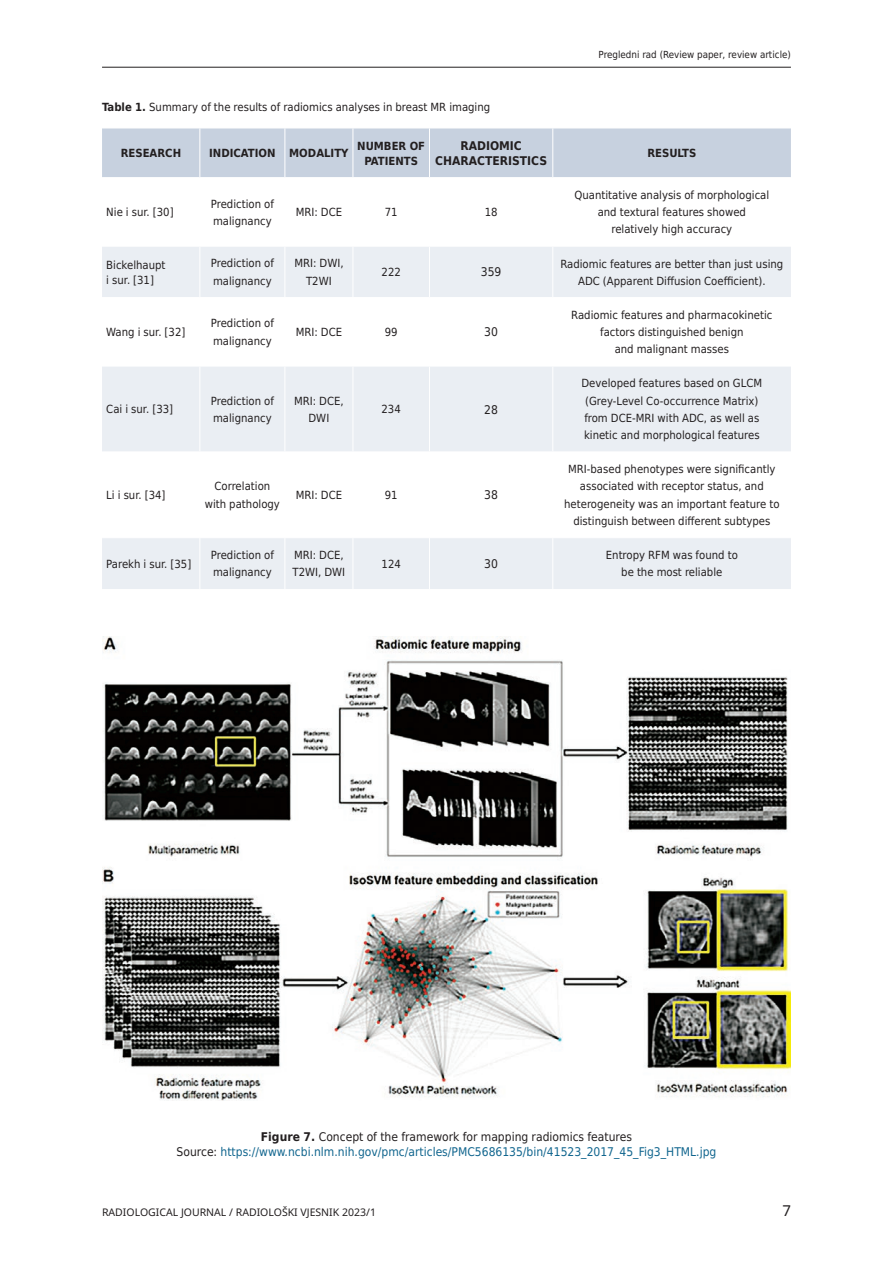
<style>
.page{position:relative;width:893px;height:1263px;background:#fff}
.page>*{position:absolute;margin:0;border:0;box-sizing:border-box;transform-origin:0 0}
.t1{font:15px "Noto Sans";color:#231f20}
.t2{font:12px/15px "DejaVu Sans Condensed";color:#10658e;text-align:center}
.t3{font:700 12px/15px "DejaVu Sans Condensed";color:#231f20;text-align:center}
.t4{font:12px "DejaVu Sans Condensed";color:#231f20}
.t5{font:11.25px/17.2px "DejaVu Sans Condensed";color:#231f20}
.t6{font:700 11.25px/15px "DejaVu Sans Condensed";color:#231f20;text-align:center}
.t7{font:10.5px "Noto Sans";color:#231f20}
.t8{font:9.75px "DejaVu Sans Condensed";color:#231f20}
.s1{font-weight:700}
.s2{font-weight:700;color:#231f20}
.s3{color:#231f20}
</style>
<div class="page">
<div style="left:102px;top:129px;width:689px;height:48px;background:#c7d1df"></div>
<svg style="left:102px;top:247px;width:689px;height:342px;fill:#ebeef3"></svg>
<hr style="left:199px;top:128px;width:1px;height:49px;background:#fff">
<hr style="left:285px;top:128px;width:1px;height:49px;background:#fff">
<hr style="left:353px;top:128px;width:1px;height:49px;background:#fff">
<hr style="left:429px;top:128px;width:1px;height:49px;background:#fff">
<hr style="left:552px;top:128px;width:1px;height:49px;background:#fff">
<hr style="left:199px;top:247px;width:1px;height:50px;background:#fff">
<hr style="left:285px;top:247px;width:1px;height:50px;background:#fff">
<hr style="left:353px;top:247px;width:1px;height:50px;background:#fff">
<hr style="left:429px;top:247px;width:1px;height:50px;background:#fff">
<hr style="left:552px;top:247px;width:1px;height:50px;background:#fff">
<hr style="left:102px;top:297px;width:98px;height:1px;background:#fff">
<hr style="left:200px;top:297px;width:85px;height:1px;background:#fff">
<hr style="left:199px;top:298px;width:1px;height:68px;background:#fff">
<hr style="left:285px;top:297px;width:68px;height:1px;background:#fff">
<hr style="left:285px;top:298px;width:1px;height:68px;background:#fff">
<hr style="left:353px;top:297px;width:76px;height:1px;background:#fff">
<hr style="left:353px;top:298px;width:1px;height:68px;background:#fff">
<hr style="left:429px;top:297px;width:124px;height:1px;background:#fff">
<hr style="left:429px;top:298px;width:1px;height:68px;background:#fff">
<hr style="left:553px;top:297px;width:238px;height:1px;background:#fff">
<hr style="left:552px;top:298px;width:1px;height:68px;background:#fff">
<hr style="left:102px;top:366px;width:98px;height:1px;background:#fff">
<hr style="left:200px;top:366px;width:85px;height:1px;background:#fff">
<hr style="left:199px;top:366px;width:1px;height:85px;background:#fff">
<hr style="left:285px;top:366px;width:68px;height:1px;background:#fff">
<hr style="left:285px;top:366px;width:1px;height:85px;background:#fff">
<hr style="left:353px;top:366px;width:76px;height:1px;background:#fff">
<hr style="left:353px;top:366px;width:1px;height:85px;background:#fff">
<hr style="left:429px;top:366px;width:124px;height:1px;background:#fff">
<hr style="left:429px;top:366px;width:1px;height:85px;background:#fff">
<hr style="left:553px;top:366px;width:238px;height:1px;background:#fff">
<hr style="left:552px;top:366px;width:1px;height:85px;background:#fff">
<hr style="left:102px;top:451px;width:98px;height:1px;background:#fff">
<hr style="left:200px;top:451px;width:85px;height:1px;background:#fff">
<hr style="left:199px;top:452px;width:1px;height:85px;background:#fff">
<hr style="left:285px;top:451px;width:68px;height:1px;background:#fff">
<hr style="left:285px;top:452px;width:1px;height:85px;background:#fff">
<hr style="left:353px;top:451px;width:76px;height:1px;background:#fff">
<hr style="left:353px;top:452px;width:1px;height:85px;background:#fff">
<hr style="left:429px;top:451px;width:124px;height:1px;background:#fff">
<hr style="left:429px;top:452px;width:1px;height:85px;background:#fff">
<hr style="left:553px;top:451px;width:238px;height:1px;background:#fff">
<hr style="left:552px;top:452px;width:1px;height:85px;background:#fff">
<hr style="left:102px;top:537px;width:98px;height:1px;background:#fff">
<hr style="left:200px;top:537px;width:85px;height:1px;background:#fff">
<hr style="left:199px;top:538px;width:1px;height:51px;background:#fff">
<hr style="left:285px;top:537px;width:68px;height:1px;background:#fff">
<hr style="left:285px;top:538px;width:1px;height:51px;background:#fff">
<hr style="left:353px;top:537px;width:76px;height:1px;background:#fff">
<hr style="left:353px;top:538px;width:1px;height:51px;background:#fff">
<hr style="left:429px;top:537px;width:124px;height:1px;background:#fff">
<hr style="left:429px;top:538px;width:1px;height:51px;background:#fff">
<hr style="left:553px;top:537px;width:238px;height:1px;background:#fff">
<hr style="left:552px;top:538px;width:1px;height:51px;background:#fff">
<img style="left:102px;top:637px;width:689px;height:463px">
<hr style="left:102px;top:67px;width:689px;height:1px;background:#231f20">
<p class="t8" style="left:599px;top:46px;width:194px">Pregledni rad (Review paper, review article)</p>
<p class="t5" style="left:102px;top:98px;width:390px"><span class="s1">Table 1.</span> Summary of the results of radiomics analyses in breast MR imaging</p>
<p class="t6" style="left:121px;top:145px;width:62px">RESEARCH</p>
<p class="t6" style="left:209px;top:145px;width:141px">INDICATION MODALITY</p>
<p class="t6" style="left:357px;top:138px;width:70px">NUMBER OF<br>PATIENTS</p>
<p class="t3" style="left:435px;top:138px;width:114px">RADIOMIC<br>CHARACTERISTICS</p>
<p class="t6" style="left:647px;top:145px;width:51px">RESULTS</p>
<p class="t5" style="left:106px;top:203px;width:69px">Nie i sur. [30]</p>
<p class="t5" style="left:211px;top:195px;width:65px">Prediction of malignancy</p>
<p class="t5" style="left:296px;top:203px;width:48px">MRI: DCE</p>
<p class="t5" style="left:385px;top:203px;width:14px">71</p>
<p class="t5" style="left:485px;top:203px;width:14px">18</p>
<p class="t5" style="left:574px;top:186px;width:196px;text-align:center">Quantitative analysis of morphological and textural features showed relatively high accuracy</p>
<p class="t5" style="left:106px;top:257px;width:61px;line-height:15px">Bickelhaupt i sur. [31]</p>
<p class="t5" style="left:211px;top:255px;width:65px">Prediction of malignancy</p>
<p class="t5" style="left:294px;top:255px;width:51px;text-align:center">MRI: DWI,<br>T2WI</p>
<p class="t5" style="left:382px;top:263px;width:21px">222</p>
<p class="t4" style="left:481px;top:262px;width:22px">359</p>
<p class="t5" style="left:560px;top:255px;width:224px;text-align:center">Radiomic features are better than just using<br>ADC (Apparent Diffusion Coefficient).</p>
<p class="t5" style="left:106px;top:323px;width:81px">Wang i sur. [32]</p>
<p class="t5" style="left:211px;top:314px;width:65px">Prediction of malignancy</p>
<p class="t5" style="left:296px;top:323px;width:48px">MRI: DCE</p>
<p class="t5" style="left:385px;top:323px;width:14px">99</p>
<p class="t4" style="left:484px;top:322px;width:15px">30</p>
<p class="t5" style="left:106px;top:400px;width:68px">Cai i sur. [33]</p>
<p class="t5" style="left:211px;top:392px;width:65px">Prediction of malignancy</p>
<p class="t5" style="left:294px;top:392px;width:51px;text-align:center">MRI: DCE,<br>DWI</p>
<p class="t5" style="left:382px;top:400px;width:21px">234</p>
<p class="t4" style="left:484px;top:399px;width:15px">28</p>
<p class="t5" style="left:106px;top:486px;width:61px">Li i sur. [34]</p>
<p class="t5" style="left:205px;top:477px;width:77px;text-align:center">Correlation with pathology</p>
<p class="t5" style="left:296px;top:486px;width:48px">MRI: DCE</p>
<p class="t5" style="left:385px;top:486px;width:14px">91</p>
<p class="t4" style="left:484px;top:485px;width:15px">38</p>
<p class="t5" style="left:571px;top:306px;width:203px;text-align:center">Radiomic features and pharmacokinetic factors distinguished benign<br>and malignant masses</p>
<p class="t5" style="left:581px;top:374px;width:182px">Developed features based on GLCM (Grey-Level Co-occurrence Matrix) from DCE-MRI with ADC, as well as kinetic and morphological features</p>
<p class="t5" style="left:564px;top:460px;width:217px;text-align:center">MRI-based phenotypes were significantly associated with receptor status, and heterogeneity was an important feature to distinguish between different subtypes</p>
<p class="t5" style="left:106px;top:555px;width:86px">Parekh i sur. [35]</p>
<p class="t5" style="left:211px;top:546px;width:65px">Prediction of malignancy</p>
<p class="t5" style="left:293px;top:546px;width:54px">MRI: DCE,<br>T2WI, DWI</p>
<p class="t5" style="left:382px;top:555px;width:21px">124</p>
<p class="t4" style="left:484px;top:553px;width:15px">30</p>
<p class="t5" style="left:606px;top:546px;width:134px;text-align:center">Entropy RFM was found to be the most reliable</p>
<p class="t2" style="left:177px;top:1129px;width:541px"><span class="s2">Figure 7.</span> <span class="s3">Concept of the framework for mapping radiomics features<br>Source:</span> https://www.ncbi.nlm.nih.gov/pmc/articles/PMC5686135/bin/41523_2017_45_Fig3_HTML.jpg</p>
<p class="t7" style="left:102px;top:1206px;width:275px">RADIOLOGICAL JOU RNAL / RADIOLOŠKI VJESNIK 2023/1</p>
<h1 class="t1" style="left:782px;top:1201px;width:10px">7</h1>
</div>
